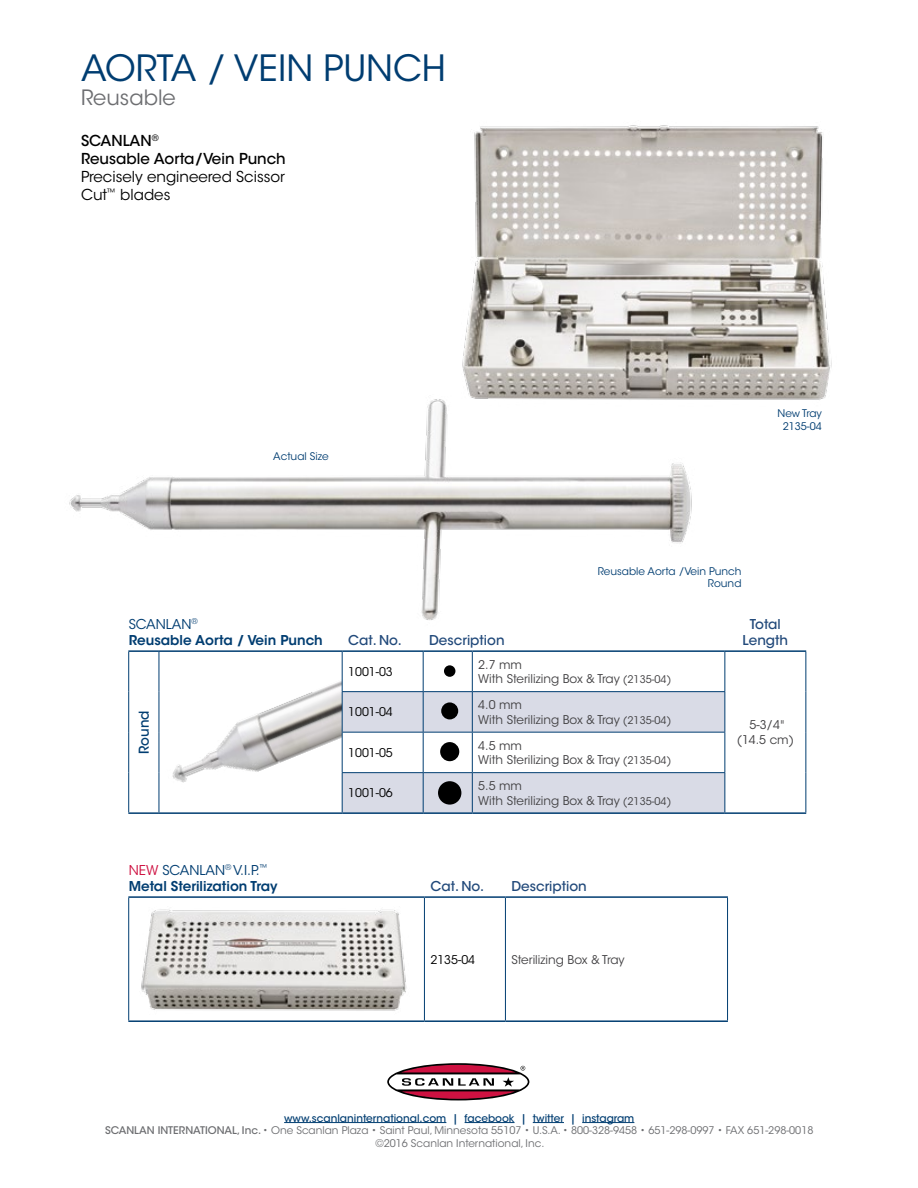
<style>
.page{position:relative;width:918px;height:1188px;background:#fff}
.page>*{position:absolute;margin:0;border:0;box-sizing:border-box;transform-origin:0 0}
.t1{font:36px "ITC Avant Garde Std";color:#003d71}
.t2{font:21px "ITC Avant Garde Std";color:#6d6e71}
.t3{font:15px/18px "ITC Avant Garde Std";color:#000}
.t4{font:500 15px/18px "ITC Avant Garde Std";color:#000}
.t5{font:600 13.5px/16.2px "ITC Avant Garde Std";color:#003d71}
.t6{font:500 13.5px/16.2px "ITC Avant Garde Std";color:#21497a;text-align:center}
.t7{font:500 13.5px "ITC Avant Garde Std";color:#003d71}
.t8{font:12px/14.4px "ITC Avant Garde Std";color:#414042}
.t9{font:12px "ITC Avant Garde Std";color:#000}
.t10{font:10.5px/12.6px "ITC Avant Garde Std";color:#6d6e71;text-align:center}
.t11{font:10.5px/12.6px "ITC Avant Garde Std";color:#003d71;text-align:right}
.s1{font-weight:400}
.s2{font-weight:400;color:#ce1141}
.s3{font-size:10.5px}
.s4{font-weight:500;color:#003d71}
.s5{font-weight:500}
</style>
<div class="page">
<hr style="left:284px;top:1122px;width:162px;height:1px;background:#003d71">
<hr style="left:465px;top:1122px;width:50px;height:1px;background:#003d71">
<hr style="left:533px;top:1122px;width:31px;height:1px;background:#003d71">
<hr style="left:582px;top:1122px;width:52px;height:1px;background:#003d71">
<svg style="left:385px;top:1061px;width:146px;height:41px"></svg>
<svg style="left:387px;top:1063px;width:142px;height:37px"></svg>
<img style="left:172px;top:677px;width:170px;height:121px">
<div style="left:343px;top:692px;width:381px;height:120px;background:#d9dbe6"></div>
<svg style="left:343px;top:733px;width:381px;height:39px"></svg>
<hr style="left:128px;top:652px;width:1px;height:40px;background:#003d71">
<hr style="left:128px;top:692px;width:1px;height:40px;background:#003d71">
<hr style="left:128px;top:732px;width:1px;height:41px;background:#003d71">
<hr style="left:128px;top:773px;width:1px;height:39px;background:#003d71">
<hr style="left:159px;top:652px;width:1px;height:40px;background:#003d71">
<hr style="left:159px;top:692px;width:1px;height:40px;background:#003d71">
<hr style="left:159px;top:732px;width:1px;height:41px;background:#003d71">
<hr style="left:159px;top:773px;width:1px;height:39px;background:#003d71">
<hr style="left:342px;top:652px;width:1px;height:39px;background:#003d71">
<hr style="left:342px;top:692px;width:1px;height:40px;background:#003d71">
<hr style="left:342px;top:691px;width:81px;height:1px;background:#003d71">
<hr style="left:423px;top:652px;width:1px;height:39px;background:#003d71">
<hr style="left:423px;top:692px;width:1px;height:40px;background:#003d71">
<hr style="left:423px;top:691px;width:49px;height:1px;background:#003d71">
<hr style="left:472px;top:691px;width:253px;height:1px;background:#003d71">
<hr style="left:472px;top:652px;width:1px;height:39px;background:#003d71">
<hr style="left:472px;top:692px;width:1px;height:40px;background:#003d71">
<hr style="left:724px;top:652px;width:1px;height:39px;background:#003d71">
<hr style="left:724px;top:692px;width:1px;height:40px;background:#003d71">
<hr style="left:805px;top:652px;width:1px;height:40px;background:#003d71">
<hr style="left:805px;top:692px;width:1px;height:40px;background:#003d71">
<hr style="left:805px;top:732px;width:1px;height:41px;background:#003d71">
<hr style="left:805px;top:773px;width:1px;height:39px;background:#003d71">
<hr style="left:342px;top:733px;width:1px;height:39px;background:#003d71">
<hr style="left:342px;top:732px;width:81px;height:1px;background:#003d71">
<hr style="left:423px;top:732px;width:49px;height:1px;background:#003d71">
<hr style="left:423px;top:733px;width:1px;height:39px;background:#003d71">
<hr style="left:472px;top:733px;width:1px;height:39px;background:#003d71">
<hr style="left:472px;top:732px;width:253px;height:1px;background:#003d71">
<hr style="left:724px;top:733px;width:1px;height:39px;background:#003d71">
<hr style="left:342px;top:773px;width:1px;height:39px;background:#003d71">
<hr style="left:342px;top:772px;width:81px;height:1px;background:#003d71">
<hr style="left:423px;top:772px;width:49px;height:1px;background:#003d71">
<hr style="left:472px;top:772px;width:253px;height:1px;background:#003d71">
<hr style="left:423px;top:773px;width:1px;height:39px;background:#003d71">
<hr style="left:472px;top:773px;width:1px;height:39px;background:#003d71">
<hr style="left:724px;top:773px;width:1px;height:39px;background:#003d71">
<hr style="left:128px;top:650px;width:31px;height:2px;background:#003d71">
<hr style="left:159px;top:650px;width:183px;height:2px;background:#003d71">
<hr style="left:128px;top:812px;width:31px;height:2px;background:#003d71">
<hr style="left:159px;top:812px;width:183px;height:2px;background:#003d71">
<hr style="left:342px;top:650px;width:81px;height:2px;background:#003d71">
<hr style="left:423px;top:650px;width:49px;height:2px;background:#003d71">
<hr style="left:472px;top:650px;width:253px;height:2px;background:#003d71">
<hr style="left:725px;top:650px;width:81px;height:2px;background:#003d71">
<hr style="left:725px;top:812px;width:81px;height:2px;background:#003d71">
<hr style="left:342px;top:812px;width:81px;height:2px;background:#003d71">
<hr style="left:423px;top:812px;width:49px;height:2px;background:#003d71">
<hr style="left:472px;top:812px;width:253px;height:2px;background:#003d71">
<hr style="left:128px;top:898px;width:1px;height:122px;background:#003d71">
<hr style="left:424px;top:898px;width:1px;height:122px;background:#003d71">
<hr style="left:505px;top:898px;width:1px;height:122px;background:#003d71">
<hr style="left:727px;top:898px;width:1px;height:122px;background:#003d71">
<hr style="left:128px;top:896px;width:296px;height:2px;background:#003d71">
<hr style="left:424px;top:896px;width:81px;height:2px;background:#003d71">
<hr style="left:505px;top:896px;width:223px;height:2px;background:#003d71">
<hr style="left:128px;top:1020px;width:296px;height:2px;background:#003d71">
<hr style="left:424px;top:1020px;width:81px;height:2px;background:#003d71">
<hr style="left:505px;top:1020px;width:223px;height:2px;background:#003d71">
<img style="left:69px;top:409px;width:623px;height:211px">
<div style="left:441px;top:702px;width:17px;height:17px;background:#000;border-radius:50%"></div>
<div style="left:444px;top:665px;width:11px;height:12px;background:#000;border-radius:50%"></div>
<div style="left:440px;top:742px;width:19px;height:19px;background:#000;border-radius:50%"></div>
<div style="left:438px;top:781px;width:23px;height:24px;background:#000;border-radius:50%"></div>
<img style="left:427px;top:125px;width:405px;height:284px">
<img style="left:132px;top:909px;width:285px;height:112px">
<h1 class="t1" style="left:81px;top:46px;width:367px">AORTA / VEIN PUNCH</h1>
<h2 class="t2" style="left:81px;top:84px;width:96px">Reusable</h2>
<h3 class="t4" style="left:81px;top:132px;width:206px">SCANLAN<sup>®<br></sup>Reusable Aorta/Vein Punch</h3>
<h3 class="t3" style="left:81px;top:168px;width:206px">Precisely engineered Scissor<br>Cut<sup>™</sup> blades</h3>
<p class="t11" style="left:273px;top:450px;width:57px">Actual Size</p>
<p class="t11" style="left:778px;top:407px;width:46px;text-align:center">New Tray<br>2135-04</p>
<p class="t5" style="left:129px;top:616px;width:196px"><span class="s1">SCANLAN</span><sup>®<br></sup>Reusable Aorta / Vein Punch</p>
<p class="t7" style="left:136px;top:754px;width:45px;rotate:-90deg">Round</p>
<p class="t5" style="left:129px;top:862px;width:150px"><span class="s2">NEW</span> <span class="s1">SCANLAN</span><sup>®</sup> <span class="s1">V.I.P.</span><sup>™<br></sup>Metal Sterilization Tray</p>
<p class="t6" style="left:348px;top:632px;width:55px">Cat. No.</p>
<p class="t6" style="left:429px;top:632px;width:77px">Description</p>
<p class="t11" style="left:598px;top:565px;width:145px">Reusable Aorta /Vein Punch<br>Round</p>
<p class="t6" style="left:743px;top:616px;width:47px">Total<br>Length</p>
<p class="t9" style="left:348px;top:664px;width:46px">1001-03</p>
<p class="t8" style="left:478px;top:657px;width:195px">2.7 mm<br>With Sterilizing Box &amp; Tray <span class="s3">(2135-04)</span></p>
<p class="t9" style="left:348px;top:705px;width:46px">1001-04</p>
<p class="t8" style="left:478px;top:698px;width:195px">4.0 mm<br>With Sterilizing Box &amp; Tray <span class="s3">(2135-04)</span></p>
<p class="t9" style="left:348px;top:745px;width:46px">1001-05</p>
<p class="t8" style="left:478px;top:738px;width:195px">4.5 mm<br>With Sterilizing Box &amp; Tray <span class="s3">(2135-04)</span></p>
<p class="t9" style="left:348px;top:786px;width:46px">1001-06</p>
<p class="t8" style="left:478px;top:779px;width:195px">5.5 mm<br>With Sterilizing Box &amp; Tray <span class="s3">(2135-04)</span></p>
<p class="t6" style="left:430px;top:878px;width:55px">Cat. No.</p>
<p class="t6" style="left:511px;top:878px;width:77px">Description</p>
<p class="t9" style="left:430px;top:952px;width:46px">2135-04</p>
<p class="t8" style="left:511px;top:952px;width:115px">Sterilizing Box &amp; Tray</p>
<p class="t8" style="left:737px;top:718px;width:59px;text-align:center">5-3/4" (14.5 cm)</p>
<p class="t10" style="left:105px;top:1112px;width:710px"><span class="s4">www.scanlaninternational.com | facebook | twitter | instagram<br></span><span class="s5">SCANLAN INTERNATIONAL, Inc.</span> • One Scanlan Plaza • Saint Paul, Minnesota 55107 • U.S.A. • 800-328-9458 • 651-298-0997 • FAX 651-298-0018 ©2016 Scanlan International, Inc.</p>
</div>
